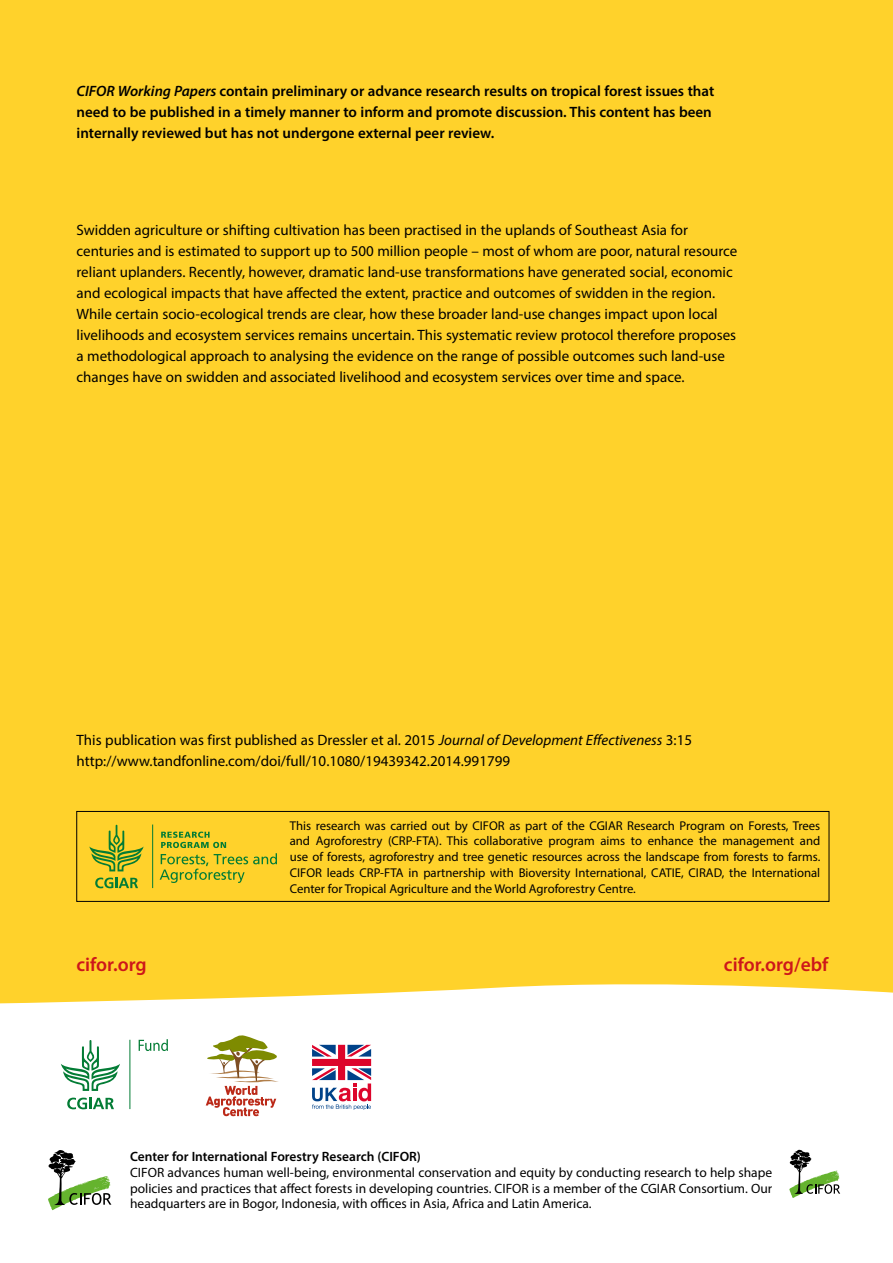
<style>
.page{position:relative;width:893px;height:1263px;background:#fff}
.page>*{position:absolute;margin:0;border:0;box-sizing:border-box;transform-origin:0 0}
.t1{font:600 19.5px "Myriad Pro";color:#cd171a}
.t2{font:15px/21px "Myriad Pro";color:#000}
.t3{font:600 15px/21px "Myriad Pro";color:#000}
.t4{font:13.5px/15.8px "Myriad Pro";color:#000;text-align:justify}
.t5{font:600 13.5px "Myriad Pro";color:#000}
.t6{font:12.75px/15.8px "Myriad Pro";color:#000;text-align:justify}
.s1{font-style:italic}
</style>
<div class="page">
<div style="left:0;top:0;width:893px;height:1003px;background:#ffd22b"></div>
<div style="left:77px;top:811px;width:752px;height:90px;border:1px solid #000"></div>
<svg style="left:89px;top:824px;width:55px;height:47px;background:#c4bd2d"></svg>
<svg style="left:95px;top:877px;width:43px;height:11px"></svg>
<svg style="left:160px;top:832px;width:117px;height:51px;background:#d5c32c"></svg>
<hr style="left:152px;top:824px;width:1px;height:64px;background:#037c35">
<div style="left:880px;top:0;width:13px;height:123px;background:#ffd22b"></div>
<svg style="left:48px;top:1150px;width:63px;height:60px"></svg>
<svg style="left:789px;top:1150px;width:51px;height:48px"></svg>
<svg style="left:61px;top:1040px;width:59px;height:51px"></svg>
<svg style="left:67px;top:1097px;width:47px;height:12px"></svg>
<svg style="left:139px;top:1039px;width:29px;height:12px"></svg>
<hr style="left:130px;top:1040px;width:1px;height:69px;background:#037c35">
<svg style="left:206px;top:1035px;width:72px;height:81px"></svg>
<svg style="left:312px;top:1045px;width:59px;height:65px"></svg>
<p class="t3" style="left:77px;top:80px;width:639px"><span class="s1">CIFOR Working Papers</span> contain preliminary or advance research results on tropical forest issues that need to be published in a timely manner to inform and promote discussion. This content has been internally reviewed but has not undergone external peer review.</p>
<p class="t2" style="left:77px;top:219px;width:662px">Swidden agriculture or shifting cultivation has been practised in the uplands of Southeast Asia for centuries and is estimated to support up to 500 million people – most of whom are poor, natural resource reliant uplanders. Recently, however, dramatic land-use transformations have generated social, economic and ecological impacts that have affected the extent, practice and outcomes of swidden in the region.<br>While certain socio-ecological trends are clear, how these broader land-use changes impact upon local livelihoods and ecosystem services remains uncertain. This systematic review protocol therefore proposes a methodological approach to analysing the evidence on the range of possible outcomes such land-use changes have on swidden and associated livelihood and ecosystem services over time and space.</p>
<p class="t2" style="left:77px;top:729px;width:617px">This publication was first published as Dressler et al. 2015 <span class="s1">Journal of Development Effectiveness</span> 3:15 http://www.tandfonline.com/doi/full/10.1080/19439342.2014.991799</p>
<p class="t6" style="left:290px;top:817px;width:532px">This research was carried out by CIFOR as part of the CGIAR Research Program on Forests, Trees and Agroforestry (CRP-FTA). This collaborative program aims to enhance the management and use of forests, agroforestry and tree genetic resources across the landscape from forests to farms.<br>CIFOR leads CRP-FTA in partnership with Bioversity International, CATIE, CIRAD, the International Center for Tropical Agriculture and the World Agroforestry Centre.</p>
<h1 class="t1" style="left:77px;top:952px;width:72px">cifor.org</h1>
<h1 class="t1" style="left:724px;top:952px;width:106px">cifor.org/ebf</h1>
<p class="t5" style="left:130px;top:1148px;width:292px">Center for International Forestry Research (CIFOR)</p>
<p class="t4" style="left:130px;top:1164px;width:644px">CIFOR advances human well-being, environmental conservation and equity by conducting research to help shape policies and practices that affect forests in developing countries. CIFOR is a member of the CGIAR Consortium. Our headquarters are in Bogor, Indonesia, with offices in Asia, Africa and Latin America.</p>
</div>
